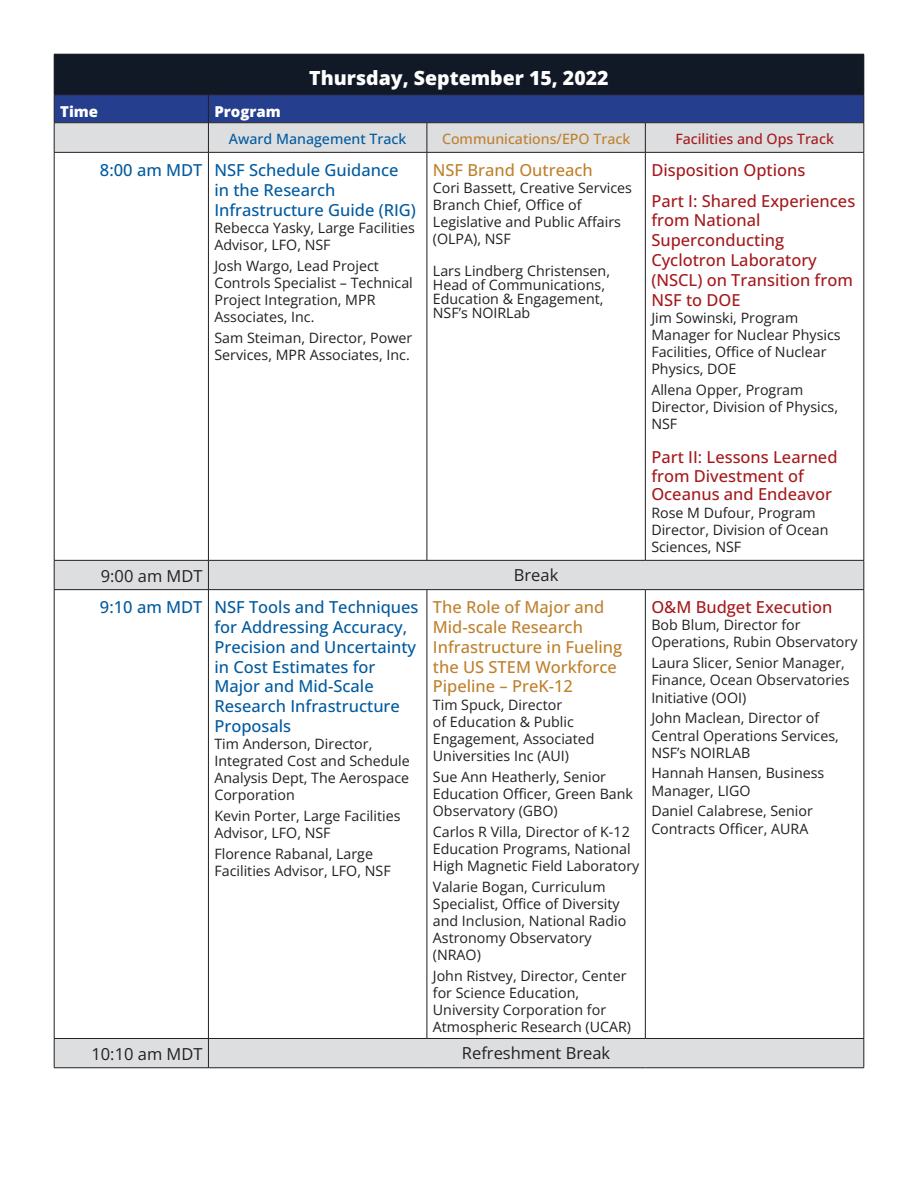
<style>
.page{position:relative;width:918px;height:1188px;background:#fff}
.page>*{position:absolute;margin:0;border:0;box-sizing:border-box;transform-origin:0 0}
.t1{font:800 19.5px "Open Sans";color:#fff}
.Speakers_in_Tracks{font:500 16.5px/19.8px "Open Sans";color:#a5191c}
.Awards_and_Midscale{font:500 16.5px/19.8px "Open Sans";color:#015a9f}
.EPO_Comms_Session_Na{font:500 16.5px/19.8px "Open Sans";color:#bf802b}
.Break_Titles{font:16.5px "Open Sans";color:#231f20}
.Break_Times{font:16.5px "Open Sans";color:#231f20}
.Session_Time{font:500 16.5px "Open Sans";color:#015a9f}
.Speakers_in_Tracks-2{font:500 16.5px "Open Sans";color:#bf802b}
.t2{font:800 15px "Open Sans";color:#fff}
.Speakers_in_Tracks-3{font:14.25px/17.1px "Open Sans";color:#231f20}
.EPO_Comms_Header{font:500 14.25px "Open Sans";color:#bf802b}
.Facilities_Track_Hea{font:500 14.25px "Open Sans";color:#a5191c}
.Awards_-_header{font:500 14.25px "Open Sans";color:#015a9f}
</style>
<div class="page">
<div style="left:54px;top:54px;width:810px;height:41px;background:#111826"></div>
<svg style="left:55px;top:561px;width:809px;height:507px"></svg>
<hr style="left:54px;top:54px;width:154px;height:1px;background:#231f20">
<hr style="left:54px;top:54px;width:1px;height:40px;background:#231f20">
<hr style="left:208px;top:54px;width:219px;height:1px;background:#231f20">
<hr style="left:427px;top:54px;width:218px;height:1px;background:#231f20">
<hr style="left:645px;top:54px;width:219px;height:1px;background:#231f20">
<hr style="left:864px;top:54px;width:1px;height:40px;background:#231f20">
<hr style="left:54px;top:94px;width:154px;height:1px;background:#231f20">
<hr style="left:208px;top:94px;width:219px;height:1px;background:#231f20">
<hr style="left:427px;top:94px;width:218px;height:1px;background:#231f20">
<hr style="left:645px;top:94px;width:219px;height:1px;background:#231f20">
<svg style="left:54px;top:95px;width:811px;height:57px;background:#818db4"></svg>
<hr style="left:54px;top:152px;width:154px;height:1px;background:#231f20">
<hr style="left:54px;top:153px;width:1px;height:407px;background:#231f20">
<hr style="left:208px;top:152px;width:219px;height:1px;background:#231f20">
<hr style="left:208px;top:153px;width:1px;height:407px;background:#231f20">
<hr style="left:427px;top:152px;width:218px;height:1px;background:#231f20">
<hr style="left:427px;top:153px;width:1px;height:407px;background:#231f20">
<hr style="left:645px;top:152px;width:219px;height:1px;background:#231f20">
<hr style="left:645px;top:153px;width:1px;height:407px;background:#231f20">
<hr style="left:864px;top:153px;width:1px;height:407px;background:#231f20">
<hr style="left:54px;top:560px;width:154px;height:1px;background:#231f20">
<svg style="left:54px;top:561px;width:1px;height:28px"></svg>
<hr style="left:208px;top:560px;width:219px;height:1px;background:#231f20">
<svg style="left:208px;top:561px;width:1px;height:28px"></svg>
<hr style="left:427px;top:560px;width:218px;height:1px;background:#231f20">
<hr style="left:645px;top:560px;width:219px;height:1px;background:#231f20">
<svg style="left:864px;top:561px;width:1px;height:28px"></svg>
<hr style="left:54px;top:589px;width:154px;height:1px;background:#231f20">
<hr style="left:54px;top:590px;width:1px;height:448px;background:#231f20">
<hr style="left:208px;top:589px;width:219px;height:1px;background:#231f20">
<hr style="left:208px;top:590px;width:1px;height:448px;background:#231f20">
<hr style="left:427px;top:589px;width:218px;height:1px;background:#231f20">
<hr style="left:427px;top:590px;width:1px;height:448px;background:#231f20">
<hr style="left:645px;top:589px;width:219px;height:1px;background:#231f20">
<hr style="left:645px;top:590px;width:1px;height:448px;background:#231f20">
<hr style="left:864px;top:590px;width:1px;height:448px;background:#231f20">
<hr style="left:54px;top:1038px;width:154px;height:1px;background:#231f20">
<svg style="left:54px;top:1039px;width:1px;height:29px"></svg>
<hr style="left:208px;top:1038px;width:219px;height:1px;background:#231f20">
<svg style="left:208px;top:1039px;width:1px;height:29px"></svg>
<hr style="left:427px;top:1038px;width:218px;height:1px;background:#231f20">
<hr style="left:645px;top:1038px;width:219px;height:1px;background:#231f20">
<svg style="left:864px;top:1039px;width:1px;height:29px"></svg>
<hr style="left:54px;top:1068px;width:154px;height:1px;background:#231f20">
<hr style="left:208px;top:1068px;width:219px;height:1px;background:#231f20">
<hr style="left:427px;top:1068px;width:218px;height:1px;background:#231f20">
<hr style="left:645px;top:1068px;width:219px;height:1px;background:#231f20">
<p class="t1" style="left:309px;top:64px;width:301px">Thursday, September 15, 2022</p>
<p class="t2" style="left:60px;top:101px;width:40px">Time</p>
<p class="t2" style="left:214px;top:101px;width:68px">Program</p>
<p class="Awards_-_header" style="left:229px;top:129px;width:179px">Award Management Track</p>
<p class="EPO_Comms_Header" style="left:442px;top:129px;width:190px">Communications/EPO Track</p>
<p class="Facilities_Track_Hea" style="left:675px;top:129px;width:160px">Facilities and Ops Track</p>
<p class="Session_Time" style="left:100px;top:159px;width:104px">8:00 am MDT</p>
<p class="Awards_and_Midscale" style="left:214px;top:160px;width:203px">NSF Schedule Guidance in the Research<br>Infrastructure Guide (RIG)</p>
<p class="Speakers_in_Tracks-3" style="left:214px;top:219px;width:202px">Rebecca Yasky, Large Facilities<br>Advisor, LFO, NSF</p>
<p class="Speakers_in_Tracks-3" style="left:214px;top:257px;width:200px">Josh Wargo, Lead Project<br>Controls Specialist – Technical<br>Project Integration, MPR<br>Associates, Inc.</p>
<p class="Speakers_in_Tracks-3" style="left:214px;top:329px;width:199px">Sam Steiman, Director, Power<br>Services, MPR Associates, Inc.</p>
<p class="Speakers_in_Tracks-2" style="left:433px;top:159px;width:161px">NSF Brand Outreach</p>
<p class="Speakers_in_Tracks-3" style="left:433px;top:179px;width:201px">Cori Bassett, Creative Services<br>Branch Chief, Office of<br>Legislative and Public Affairs (OLPA), NSF</p>
<p class="Speakers_in_Tracks-3" style="left:433px;top:263px;width:179px;line-height:14.2px">Lars Lindberg Christensen,<br>Head of Communications,<br>Education &amp; Engagement,<br>NSF’s NOIRLab</p>
<p class="Speakers_in_Tracks" style="left:651px;top:154px;width:205px;line-height:30.6px">Disposition Options<br>Part I: Shared Experiences</p>
<p class="Speakers_in_Tracks" style="left:651px;top:210px;width:203px">from National<br>Superconducting<br>Cyclotron Laboratory (NSCL) on Transition from<br>NSF to DOE</p>
<p class="Speakers_in_Tracks-3" style="left:651px;top:309px;width:191px">Jim Sowinski, Program<br>Manager for Nuclear Physics<br>Facilities, Office of Nuclear<br>Physics, DOE</p>
<p class="Speakers_in_Tracks-3" style="left:651px;top:381px;width:188px">Allena Opper, Program<br>Director, Division of Physics,<br>NSF</p>
<p class="Speakers_in_Tracks" style="left:651px;top:448px;width:188px;line-height:18.5px">Part II: Lessons Learned from Divestment of<br>Oceanus and Endeavor</p>
<p class="Speakers_in_Tracks-3" style="left:651px;top:504px;width:179px">Rose M Dufour, Program<br>Director, Division of Ocean<br>Sciences, NSF</p>
<p class="Break_Times" style="left:101px;top:564px;width:103px">9:00 am MDT</p>
<p class="Break_Titles" style="left:514px;top:564px;width:46px">Break</p>
<p class="Session_Time" style="left:100px;top:596px;width:104px">9:10 am MDT</p>
<p class="Awards_and_Midscale" style="left:214px;top:597px;width:206px">NSF Tools and Techniques for Addressing Accuracy,<br>Precision and Uncertainty in Cost Estimates for<br>Major and Mid-Scale<br>Research Infrastructure<br>Proposals</p>
<p class="Speakers_in_Tracks-3" style="left:214px;top:735px;width:197px">Tim Anderson, Director,<br>Integrated Cost and Schedule<br>Analysis Dept, The Aerospace<br>Corporation</p>
<p class="Speakers_in_Tracks-3" style="left:214px;top:807px;width:188px">Kevin Porter, Large Facilities<br>Advisor, LFO, NSF</p>
<p class="Speakers_in_Tracks-3" style="left:214px;top:845px;width:178px">Florence Rabanal, Large<br>Facilities Advisor, LFO, NSF</p>
<p class="EPO_Comms_Session_Na" style="left:433px;top:597px;width:191px">The Role of Major and<br>Mid-scale Research<br>Infrastructure in Fueling the US STEM Workforce<br>Pipeline – PreK-12</p>
<p class="Speakers_in_Tracks-3" style="left:433px;top:695px;width:163px">Tim Spuck, Director<br>of Education &amp; Public<br>Engagement, Associated<br>Universities Inc (AUI)</p>
<p class="Speakers_in_Tracks-3" style="left:433px;top:768px;width:202px">Sue Ann Heatherly, Senior<br>Education Officer, Green Bank<br>Observatory (GBO)</p>
<p class="Speakers_in_Tracks-3" style="left:433px;top:823px;width:208px">Carlos R Villa, Director of K-12<br>Education Programs, National<br>High Magnetic Field Laboratory</p>
<p class="Speakers_in_Tracks-3" style="left:433px;top:878px;width:195px">Valarie Bogan, Curriculum<br>Specialist, Office of Diversity and Inclusion, National Radio<br>Astronomy Observatory (NRAO)</p>
<p class="Speakers_in_Tracks-3" style="left:433px;top:967px;width:200px">John Ristvey, Director, Center for Science Education,<br>University Corporation for<br>Atmospheric Research (UCAR)</p>
<p class="Break_Times" style="left:91px;top:1043px;width:113px">10:10 am MDT</p>
<p class="Break_Titles" style="left:462px;top:1042px;width:150px">Refreshment Break</p>
<p class="Speakers_in_Tracks" style="left:651px;top:597px;width:183px">O&amp;M Budget Execution</p>
<p class="Speakers_in_Tracks-3" style="left:651px;top:616px;width:208px">Bob Blum, Director for<br>Operations, Rubin Observatory</p>
<p class="Speakers_in_Tracks-3" style="left:651px;top:654px;width:200px">Laura Slicer, Senior Manager,<br>Finance, Ocean Observatories<br>Initiative (OOI)</p>
<p class="Speakers_in_Tracks-3" style="left:651px;top:709px;width:189px">John Maclean, Director of<br>Central Operations Services,<br>NSF’s NOIRLAB</p>
<p class="Speakers_in_Tracks-3" style="left:651px;top:764px;width:175px">Hannah Hansen, Business<br>Manager, LIGO</p>
<p class="Speakers_in_Tracks-3" style="left:651px;top:802px;width:163px">Daniel Calabrese, Senior<br>Contracts Officer, AURA</p>
</div>
